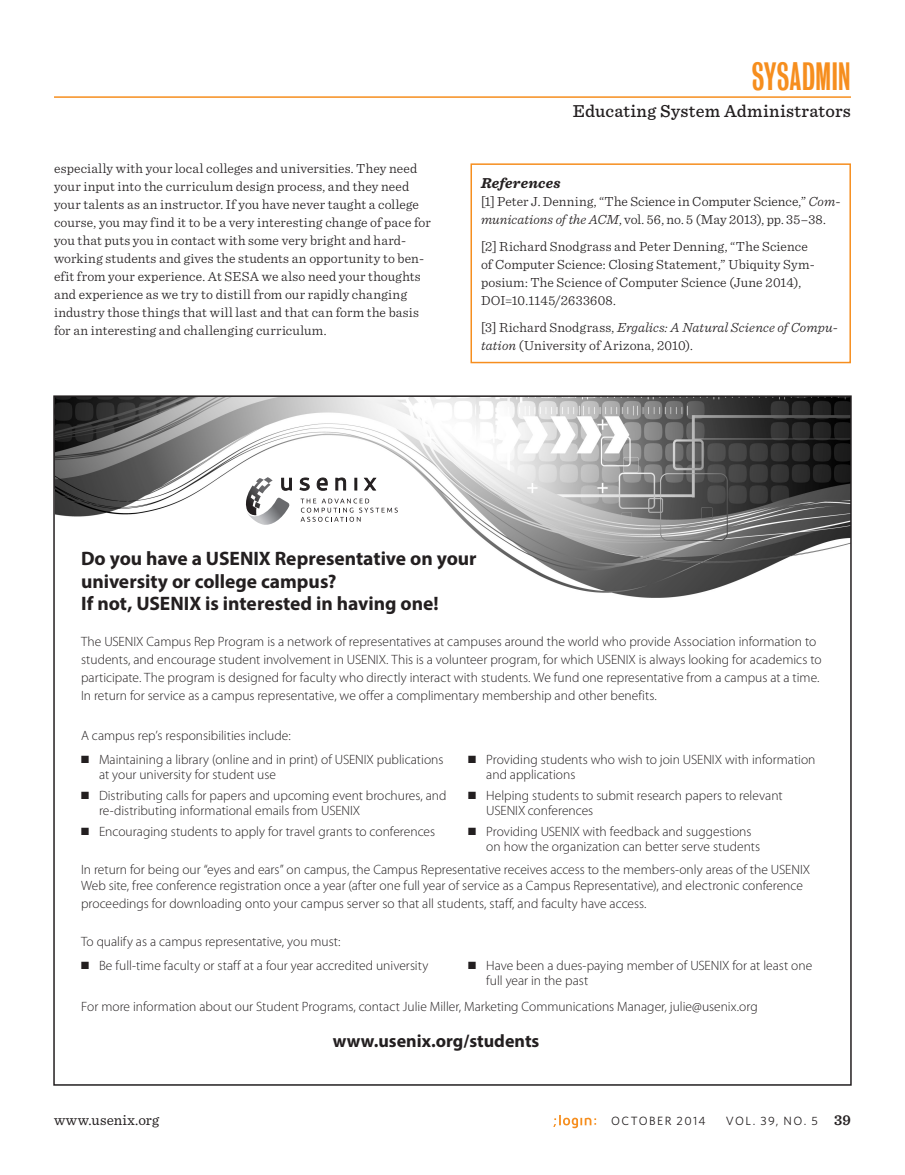
<style>
.page{position:relative;width:905px;height:1175px;background:#fff}
.page>*{position:absolute;margin:0;border:0;box-sizing:border-box;transform-origin:0 0}
.header_section{font:36px "Bureau Grotesque One Three";color:#f68e1e}
.t1{font:700 19.5px/22.5px "Myriad Pro";color:#231f20}
.header_article_title{font:500 18px "Sentinel";letter-spacing:.02em;color:#231f20}
.t2{font:700 18px "Myriad Pro";color:#231f20}
.t3{font:15px "Sentinel";letter-spacing:.015em;color:#231f20}
.head2{font:italic 700 15px "Sentinel";letter-spacing:.02em;color:#231f20}
.body{font:300 13.8px/18px "Sentinel";letter-spacing:.01em;color:#231f20}
.t4{font:300 13.5px/15px "Myriad Pro";color:#231f20}
.t5{font:12px "Whitney";letter-spacing:.12em;color:#231f20}
.s1{font-style:italic}
.s2{font-family:"Sentinel";font-weight:600;font-size:15px}
</style>
<div class="page">
<svg style="left:553px;top:1115px;width:43px;height:13px"></svg>
<hr style="left:54px;top:96px;width:796px;height:2px;background:#f68e1e">
<div style="left:470px;top:163px;width:380px;height:200px;border:2px solid #f68e1e"></div>
<img style="left:56px;top:398px;width:792px;height:200px">
<svg style="left:299px;top:477px;width:11px;height:14px"></svg>
<svg style="left:316px;top:477px;width:12px;height:14px"></svg>
<svg style="left:335px;top:477px;width:11px;height:14px"></svg>
<svg style="left:354px;top:478px;width:3px;height:12px"></svg>
<svg style="left:363px;top:477px;width:14px;height:14px"></svg>
<svg style="left:300px;top:498px;width:98px;height:24px"></svg>
<svg style="left:243px;top:477px;width:49px;height:49px"></svg>
<p class="body" style="left:54px;top:159px;width:378px">especially with your local colleges and universities. They need your input into the curriculum design process, and they need your talents as an instructor. If you have never taught a college course, you may find it to be a very interesting change of pace for you that puts you in contact with some very bright and hard&shy;working students and gives the students an opportunity to ben&shy;efit from your experience. At SESA we also need your thoughts and experience as we try to distill from our rapidly changing industry those things that will last and that can form the basis for an interesting and challenging curriculum.</p>
<p class="header_section" style="left:751px;top:57px;width:101px">SYSADMIN</p>
<p class="header_article_title" style="left:572px;top:98px;width:280px">Educating System Administrators</p>
<p class="head2" style="left:481px;top:171px;width:81px">References</p>
<p class="body" style="left:481px;top:192px;width:361px">[1] Peter J. Denning, “The Science in Computer Science,” <span class="s1">Com&shy;munications of the ACM</span>, vol. 56, no. 5 (May 2013), pp. 35–38.</p>
<p class="body" style="left:481px;top:237px;width:335px">[2] Richard Snodgrass and Peter Denning, “The Science of Computer Science: Closing Statement,” Ubiquity Sym&shy;posium: The Science of Computer Science (June 2014), DOI=10.1145/2633608.</p>
<p class="body" style="left:481px;top:318px;width:358px">[3] Richard Snodgrass, <span class="s1">Ergalics: A Natural Science of Compu&shy;tation</span> (University of Arizona, 2010).</p>
<h2 class="t1" style="left:81px;top:547px;width:397px">Do you have a USENIX Representative on your university or college campus?<br>If not, USENIX is interested in having one!</h2>
<p class="t4" style="left:81px;top:633px;width:742px;line-height:18px">The USENIX Campus Rep Program is a network of representatives at campuses around the world who provide Association information to students, and encourage student involvement in USENIX. This is a volunteer program, for which USENIX is always looking for academics to participate. The program is designed for faculty who directly interact with students. We fund one representative from a campus at a time.<br>In return for service as a campus representative, we offer a complimentary membership and other benefits.</p>
<p class="t4" style="left:81px;top:728px;width:211px">A campus rep’s responsibilities include:</p>
<p class="t4" style="left:99px;top:752px;width:346px;text-indent:-18px">■ Maintaining a library (online and in print) of USENIX publications at your university for student use</p>
<p class="t4" style="left:99px;top:788px;width:349px;text-indent:-18px">■ Distributing calls for papers and upcoming event brochures, and re-distributing informational emails from USENIX</p>
<p class="t4" style="left:81px;top:824px;width:355px">■ Encouraging students to apply for travel grants to conferences</p>
<p class="t4" style="left:81px;top:861px;width:730px;line-height:16.5px">In return for being our “eyes and ears” on campus, the Campus Representative receives access to the members-only areas of the USENIX<br>Web site, free conference registration once a year (after one full year of service as a Campus Representative), and electronic conference</p>
<p class="t4" style="left:81px;top:896px;width:567px">proceedings for downloading onto your campus server so that all students, staff, and faculty have access.</p>
<p class="t4" style="left:486px;top:752px;width:331px;text-indent:-18px">■ Providing students who wish to join USENIX with information and applications</p>
<p class="t4" style="left:486px;top:788px;width:298px;text-indent:-18px">■ Helping students to submit research papers to relevant<br>USENIX conferences</p>
<p class="t4" style="left:486px;top:824px;width:275px;text-indent:-18px">■ Providing USENIX with feedback and suggestions on how the organization can better serve students</p>
<p class="t4" style="left:81px;top:934px;width:261px">To qualify as a campus representative, you must:</p>
<p class="t4" style="left:81px;top:958px;width:349px">■ Be full-time faculty or staff at a four year accredited university</p>
<p class="t4" style="left:486px;top:958px;width:327px;text-indent:-18px">■ Have been a dues-paying member of USENIX for at least one full year in the past</p>
<p class="t4" style="left:81px;top:999px;width:678px">For more information about our Student Programs, contact Julie Miller, Marketing Communications Manager, julie@usenix.org</p>
<h3 class="t2" style="left:333px;top:1029px;width:208px">www.usenix.org/students</h3>
<p class="t3" style="left:54px;top:1108px;width:107px">www.usenix.org</p>
<p class="t5" style="left:611px;top:1113px;width:96px">OCTOBER 2014</p>
<p class="t5" style="left:725px;top:1113px;width:127px">VOL. 39, NO. 5 <span class="s2">39</span></p>
</div>
